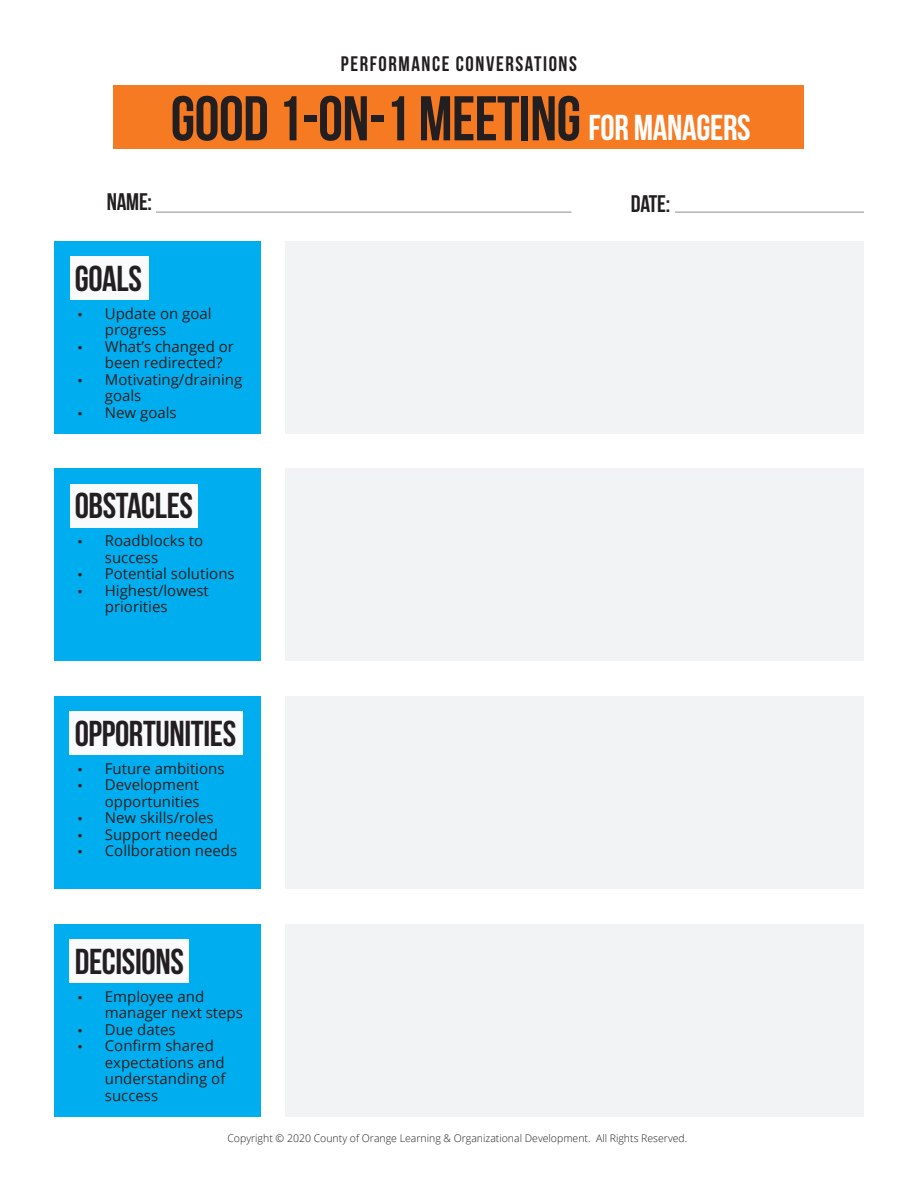
<style>
.page{position:relative;width:918px;height:1188px;background:#fff}
.page>*{position:absolute;margin:0;border:0;box-sizing:border-box;transform-origin:0 0}
.t1{font:63px "Bebas Neue";letter-spacing:-.01em;color:#231f20}
.t2{font:36px "Bebas Neue";letter-spacing:-.01em;color:#231f20}
.t3{font:36px "Bebas Neue";letter-spacing:-.01em;color:#fff}
.t4{font:24px "Bebas Neue";letter-spacing:-.01em;color:#231f20}
.t5{font:21px "Bebas Neue";letter-spacing:.075em;color:#231f20}
.t6{font:15px/16.5px "Open Sans";color:#231f20}
.t7{font:300 10.5px "Open Sans";color:#231f20}
.s1{font-family:"Myriad Pro";font-size:16.5px}
</style>
<div class="page">
<div style="left:54px;top:241px;width:207px;height:192px;background:#00aeef"></div>
<div style="left:286px;top:241px;width:578px;height:192px;background:#f2f3f4"></div>
<div style="left:70px;top:256px;width:78px;height:44px;background:#f9fafc"></div>
<div style="left:54px;top:469px;width:207px;height:192px;background:#00aeef"></div>
<div style="left:286px;top:469px;width:578px;height:192px;background:#f2f3f4"></div>
<div style="left:70px;top:484px;width:128px;height:43px;background:#f9fafc"></div>
<div style="left:54px;top:696px;width:207px;height:193px;background:#00aeef"></div>
<div style="left:286px;top:696px;width:578px;height:193px;background:#f2f3f4"></div>
<div style="left:70px;top:712px;width:173px;height:43px;background:#f9fafc"></div>
<div style="left:54px;top:924px;width:207px;height:192px;background:#00aeef"></div>
<div style="left:286px;top:924px;width:578px;height:192px;background:#f2f3f4"></div>
<div style="left:70px;top:939px;width:119px;height:44px;background:#f9fafc"></div>
<div style="left:114px;top:85px;width:690px;height:64px;background:#f67a22"></div>
<hr style="left:156px;top:212px;width:416px;height:1px;background:#8d8f92">
<hr style="left:675px;top:212px;width:189px;height:1px;background:#8d8f92">
<p class="t5" style="left:341px;top:52px;width:238px">PERFORMANCE CONVERSATIONS</p>
<p class="t1" style="left:171px;top:84px;width:412px">GOOD 1-ON-1 MEETING</p>
<p class="t3" style="left:589px;top:107px;width:164px">FOR MANAGERS</p>
<p class="t4" style="left:107px;top:189px;width:47px">NAME:</p>
<p class="t4" style="left:631px;top:190px;width:41px">DATE:</p>
<p class="t2" style="left:75px;top:258px;width:69px">GOALS</p>
<p class="t6" style="left:105px;top:304px;width:108px;text-indent:-27px"><span class="s1">•</span> Update on goal progress</p>
<p class="t6" style="left:105px;top:337px;width:131px;text-indent:-27px"><span class="s1">•</span> What’s changed or been redirected?</p>
<p class="t6" style="left:105px;top:370px;width:139px;text-indent:-27px"><span class="s1">•</span> Motivating/draining goals</p>
<p class="t6" style="left:78px;top:403px;width:100px"><span class="s1">•</span> New goals</p>
<p class="t2" style="left:75px;top:486px;width:120px">OBSTACLES</p>
<p class="t6" style="left:105px;top:532px;width:100px;text-indent:-27px"><span class="s1">•</span> Roadblocks to success</p>
<p class="t6" style="left:78px;top:565px;width:158px"><span class="s1">•</span> Potential solutions</p>
<p class="t6" style="left:105px;top:582px;width:106px;text-indent:-27px"><span class="s1">•</span> Highest/lowest priorities</p>
<p class="t2" style="left:75px;top:714px;width:163px">OPPORTUNITIES</p>
<p class="t6" style="left:78px;top:760px;width:148px"><span class="s1">•</span> Future ambitions</p>
<p class="t6" style="left:78px;top:776px;width:123px;text-align:right"><span class="s1">•</span> Development opportunities</p>
<p class="t6" style="left:78px;top:809px;width:137px"><span class="s1">•</span> New skills/roles</p>
<p class="t6" style="left:78px;top:826px;width:142px"><span class="s1">•</span> Support needed</p>
<p class="t6" style="left:78px;top:842px;width:161px"><span class="s1">•</span> Collboration needs</p>
<p class="t2" style="left:75px;top:941px;width:111px">DECISIONS</p>
<p class="t6" style="left:105px;top:988px;width:140px;text-indent:-27px"><span class="s1">•</span> Employee and manager next steps</p>
<p class="t6" style="left:78px;top:1021px;width:99px"><span class="s1">•</span> Due dates</p>
<p class="t6" style="left:105px;top:1037px;width:122px;text-indent:-27px"><span class="s1">•</span> Confirm shared expectations and understanding of success</p>
<p class="t7" style="left:227px;top:1131px;width:461px">Copyright © 2020 County of Orange Learning &amp; Organizational Development. All Rights Reserved.</p>
</div>
